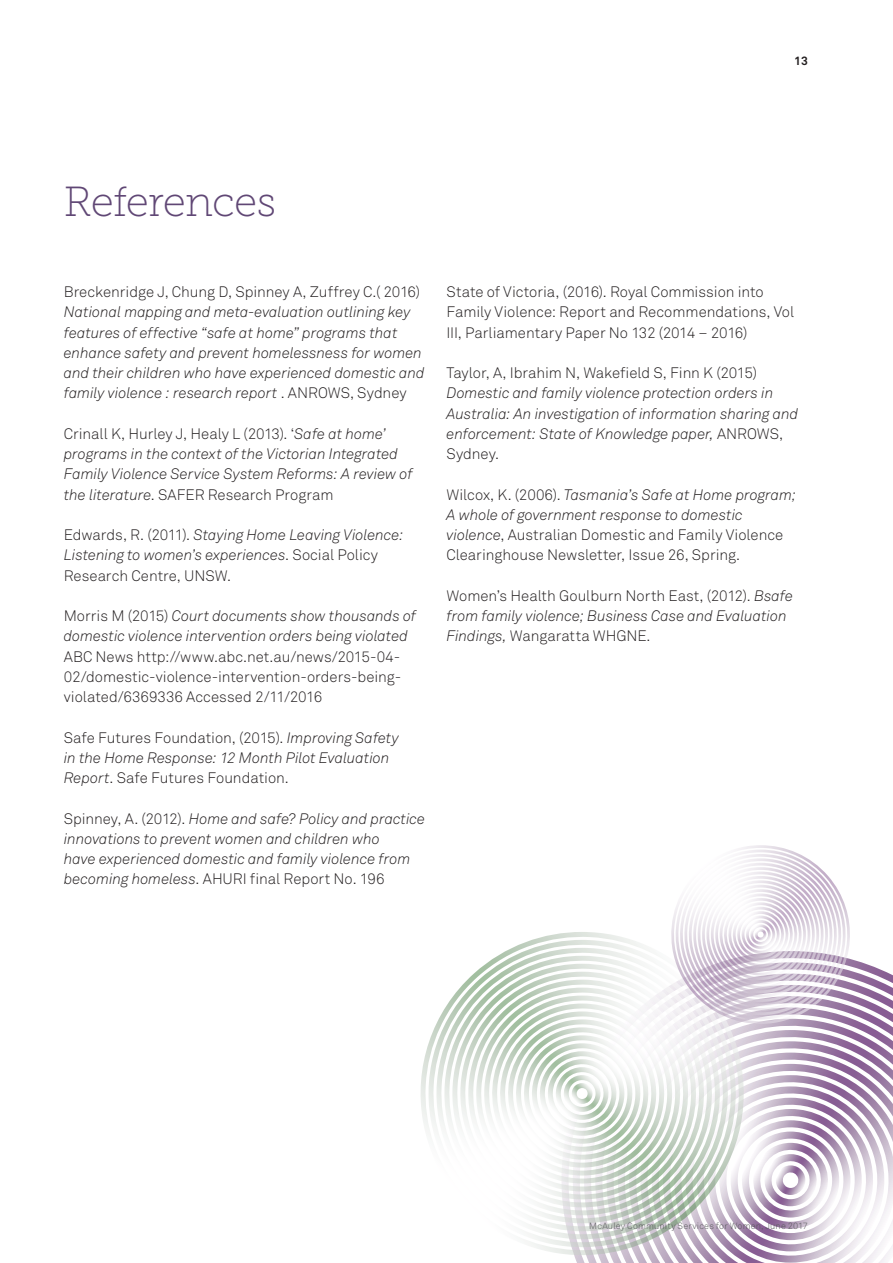
<style>
.page{position:relative;width:893px;height:1263px;background:#fff}
.page>*{position:absolute;margin:0;border:0;box-sizing:border-box;transform-origin:0 0}
.t1{font:42px "Museo Slab 100";letter-spacing:-.02em;color:#604775}
.Body_Text{font:italic 300 15px/20.2px "Akkurat";letter-spacing:-.005em;color:#231f20}
.Body_Text-2{font:300 15px/20.2px "Akkurat";color:#231f20}
.t2{font:700 12px "Akkurat";color:#231f20}
.t3{font:300 9px "Akkurat";letter-spacing:.02em;color:#57585a}
.s1{font-style:normal}
.s2{font-style:italic}
</style>
<div class="page">
<svg style="left:421px;top:968px;width:59px;height:163px"></svg>
<svg style="left:480px;top:845px;width:413px;height:418px"></svg>
<p class="t2" style="left:794px;top:53px;width:15px">13</p>
<h1 class="t1" style="left:64px;top:179px;width:214px">References</h1>
<p class="Body_Text" style="left:64px;top:282px;width:362px"><span class="s1">Breckenridge J, Chung D, Spinney A, Zuffrey C.( 2016)<br></span>National mapping and meta-evaluation outlining key features of effective “safe at home” programs that enhance safety and prevent homelessness for women and their children who have experienced domestic and family violence : research report <span class="s1">. ANROWS, Sydney</span></p>
<p class="Body_Text" style="left:64px;top:424px;width:350px"><span class="s1">Crinall K, Hurley J, Healy L (2013). ‘</span>Safe at home’ programs in the context of the Victorian Integrated Family Violence Service System Reforms: A review of the literature<span class="s1">. SAFER Research Program</span></p>
<p class="Body_Text" style="left:64px;top:525px;width:341px"><span class="s1">Edwards, R. (2011).</span> Staying Home Leaving Violence:<br>Listening to women’s experiences<span class="s1">. Social Policy<br>Research Centre, UNSW.</span></p>
<p class="Body_Text-2" style="left:64px;top:606px;width:354px">Morris M (2015) <span class="s2">Court documents show thousands of domestic violence intervention orders being violated </span>ABC News http://www.abc.net.au/news/2015-04- 02/domestic-violence-intervention-orders-being&shy;violated/6369336 Accessed 2/11/2016</p>
<p class="Body_Text" style="left:64px;top:727px;width:337px"><span class="s1">Safe Futures Foundation, (2015).</span> Improving Safety in the Home Response: 12 Month Pilot Evaluation<br>Report<span class="s1">. Safe Futures Foundation.</span></p>
<p class="Body_Text" style="left:64px;top:808px;width:363px"><span class="s1">Spinney, A. (2012).</span> Home and safe? Policy and practice innovations to prevent women and children who<br>have experienced domestic and family violence from becoming homeless<span class="s1">. AHURI final Report No. 196</span></p>
<p class="Body_Text-2" style="left:446px;top:282px;width:349px">State of Victoria, (2016). Royal Commission into<br>Family Violence: Report and Recommendations, Vol<br>III, Parliamentary Paper No 132 (2014 – 2016)</p>
<p class="Body_Text" style="left:446px;top:363px;width:353px"><span class="s1">Taylor, A, Ibrahim N, Wakefield S, Finn K (2015)<br></span>Domestic and family violence protection orders in Australia: An investigation of information sharing and enforcement: State of Knowledge paper, <span class="s1">ANROWS, Sydney.</span></p>
<p class="Body_Text-2" style="left:446px;top:484px;width:351px">Wilcox, K. (2006). <span class="s2">Tasmania’s Safe at Home program; A whole of government response to domestic violence</span>, Australian Domestic and Family Violence Clearinghouse Newsletter, Issue 26, Spring.</p>
<p class="Body_Text" style="left:446px;top:586px;width:348px"><span class="s1">Women’s Health Goulburn North East, (2012).</span> Bsafe from family violence; Business Case and Evaluation<br>Findings, <span class="s1">Wangaratta WHGNE.</span></p>
<p class="t3" style="left:589px;top:1220px;width:220px">McAuley Community Services for Women, June 2017</p>
</div>
